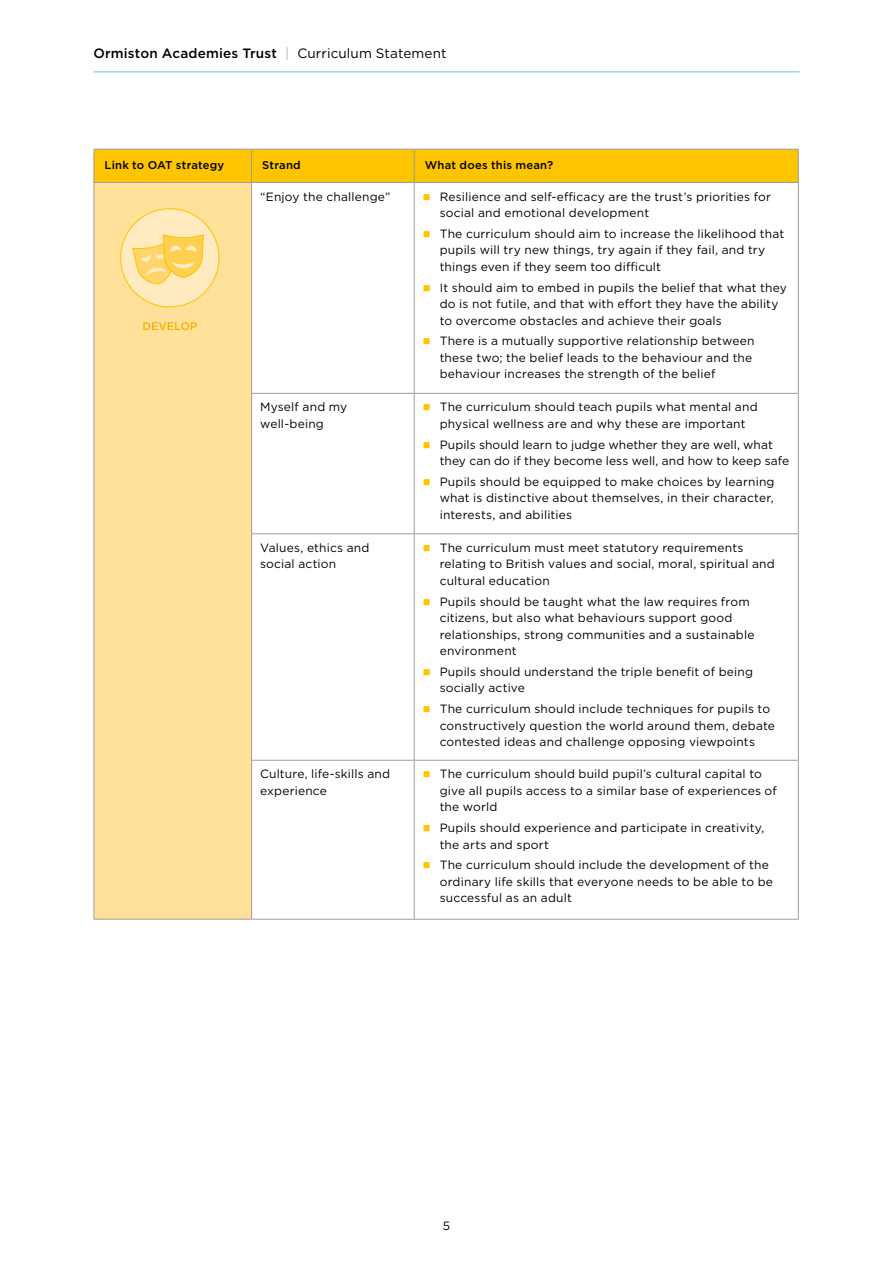
<style>
.page{position:relative;width:893px;height:1263px;background:#fff}
.page>*{position:absolute;margin:0;border:0;box-sizing:border-box;transform-origin:0 0}
.t1{font:500 13.5px "Gotham";letter-spacing:.015em;color:#000}
.t2{font:12px/16.5px "Gotham";letter-spacing:.015em;color:#000}
.t3{font:500 11.25px "Gotham";letter-spacing:.02em;color:#000}
.s1{font-weight:400;color:#b2b2b2}
.s2{font-weight:400}
.s3{color:#fdc400}
</style>
<div class="page">
<hr style="left:94px;top:71px;width:705px;height:1px;background:#5bc5f2">
<div style="left:95px;top:150px;width:703px;height:32px;background:#fdc400"></div>
<div style="left:94px;top:182px;width:158px;height:737px;background:#ffe19a"></div>
<hr style="left:94px;top:183px;width:1px;height:210px;background:#9d9d9c">
<hr style="left:251px;top:183px;width:1px;height:210px;background:#9d9d9c">
<hr style="left:414px;top:183px;width:1px;height:210px;background:#9d9d9c">
<hr style="left:798px;top:183px;width:1px;height:210px;background:#9d9d9c">
<hr style="left:94px;top:393px;width:1px;height:141px;background:#9d9d9c">
<hr style="left:251px;top:393px;width:163px;height:1px;background:#9d9d9c">
<hr style="left:251px;top:394px;width:1px;height:139px;background:#9d9d9c">
<hr style="left:414px;top:393px;width:385px;height:1px;background:#9d9d9c">
<hr style="left:414px;top:394px;width:1px;height:139px;background:#9d9d9c">
<hr style="left:798px;top:394px;width:1px;height:139px;background:#9d9d9c">
<hr style="left:94px;top:534px;width:1px;height:226px;background:#9d9d9c">
<hr style="left:251px;top:533px;width:163px;height:1px;background:#9d9d9c">
<hr style="left:251px;top:534px;width:1px;height:226px;background:#9d9d9c">
<hr style="left:414px;top:533px;width:385px;height:1px;background:#9d9d9c">
<hr style="left:414px;top:534px;width:1px;height:226px;background:#9d9d9c">
<hr style="left:798px;top:534px;width:1px;height:226px;background:#9d9d9c">
<hr style="left:94px;top:760px;width:1px;height:159px;background:#9d9d9c">
<hr style="left:251px;top:760px;width:163px;height:1px;background:#9d9d9c">
<hr style="left:251px;top:761px;width:1px;height:158px;background:#9d9d9c">
<hr style="left:414px;top:760px;width:385px;height:1px;background:#9d9d9c">
<hr style="left:414px;top:761px;width:1px;height:158px;background:#9d9d9c">
<hr style="left:798px;top:761px;width:1px;height:158px;background:#9d9d9c">
<hr style="left:94px;top:919px;width:158px;height:1px;background:#9d9d9c">
<hr style="left:252px;top:919px;width:162px;height:1px;background:#9d9d9c">
<hr style="left:414px;top:919px;width:385px;height:1px;background:#9d9d9c">
<hr style="left:94px;top:149px;width:158px;height:1px;background:#9d9d9c">
<hr style="left:94px;top:150px;width:1px;height:32px;background:#9d9d9c">
<hr style="left:252px;top:149px;width:162px;height:1px;background:#9d9d9c">
<hr style="left:251px;top:150px;width:1px;height:32px;background:#9d9d9c">
<hr style="left:414px;top:149px;width:385px;height:1px;background:#9d9d9c">
<hr style="left:414px;top:150px;width:1px;height:32px;background:#9d9d9c">
<hr style="left:798px;top:150px;width:1px;height:32px;background:#9d9d9c">
<hr style="left:94px;top:182px;width:158px;height:1px;background:#9d9d9c">
<hr style="left:252px;top:182px;width:162px;height:1px;background:#9d9d9c">
<hr style="left:414px;top:182px;width:385px;height:1px;background:#9d9d9c">
<div style="left:121px;top:209px;width:98px;height:98px;background:#ffebbf;border-radius:50%"></div>
<svg style="left:132px;top:213px;width:72px;height:87px"></svg>
<svg style="left:143px;top:322px;width:54px;height:8px"></svg>
<p class="t1" style="left:94px;top:47px;width:355px">Ormiston Academies Trust <span class="s1">|</span> <span class="s2">Curriculum Statement</span></p>
<p class="t3" style="left:105px;top:160px;width:121px">Link to OAT strategy</p>
<p class="t3" style="left:262px;top:160px;width:40px">Strand</p>
<p class="t3" style="left:425px;top:160px;width:130px">What does this mean?</p>
<p class="t2" style="left:260px;top:189px;width:132px">“Enjoy the challenge”</p>
<p class="t2" style="left:440px;top:189px;width:333px;text-indent:-17px"><span class="s3">■</span> Resilience and self-efficacy are the trust’s priorities for social and emotional development</p>
<p class="t2" style="left:440px;top:226px;width:346px;text-indent:-17px"><span class="s3">■</span> The curriculum should aim to increase the likelihood that pupils will try new things, try again if they fail, and try things even if they seem too difficult</p>
<p class="t2" style="left:440px;top:280px;width:349px;text-indent:-17px"><span class="s3">■</span> It should aim to embed in pupils the belief that what they do is not futile, and that with effort they have the ability to overcome obstacles and achieve their goals</p>
<p class="t2" style="left:440px;top:333px;width:316px;text-indent:-17px"><span class="s3">■</span> There is a mutually supportive relationship between these two; the belief leads to the behaviour and the behaviour increases the strength of the belief</p>
<p class="t2" style="left:260px;top:400px;width:89px">Myself and my well-being</p>
<p class="t2" style="left:423px;top:400px;width:336px;text-align:center"><span class="s3">■</span> The curriculum should teach pupils what mental and physical wellness are and why these are important</p>
<p class="t2" style="left:440px;top:437px;width:351px;text-indent:-17px"><span class="s3">■</span> Pupils should learn to judge whether they are well, what they can do if they become less well, and how to keep safe</p>
<p class="t2" style="left:440px;top:474px;width:336px;text-align:justify;text-indent:-17px"><span class="s3">■</span> Pupils should be equipped to make choices by learning what is distinctive about themselves, in their character, interests, and abilities</p>
<p class="t2" style="left:260px;top:540px;width:111px">Values, ethics and social action</p>
<p class="t2" style="left:440px;top:540px;width:337px;text-indent:-17px"><span class="s3">■</span> The curriculum must meet statutory requirements relating to British values and social, moral, spiritual and cultural education</p>
<p class="t2" style="left:440px;top:594px;width:316px;text-indent:-17px"><span class="s3">■</span> Pupils should be taught what the law requires from citizens, but also what behaviours support good relationships, strong communities and a sustainable environment</p>
<p class="t2" style="left:440px;top:664px;width:315px;text-indent:-17px"><span class="s3">■</span> Pupils should understand the triple benefit of being socially active</p>
<p class="t2" style="left:440px;top:701px;width:337px;text-indent:-17px"><span class="s3">■</span> The curriculum should include techniques for pupils to constructively question the world around them, debate contested ideas and challenge opposing viewpoints</p>
<p class="t2" style="left:260px;top:766px;width:132px">Culture, life-skills and experience</p>
<p class="t2" style="left:440px;top:766px;width:339px;text-indent:-17px"><span class="s3">■</span> The curriculum should build pupil’s cultural capital to give all pupils access to a similar base of experiences of the world</p>
<p class="t2" style="left:440px;top:820px;width:326px;text-indent:-17px"><span class="s3">■</span> Pupils should experience and participate in creativity, the arts and sport</p>
<p class="t2" style="left:440px;top:857px;width:335px;text-indent:-17px"><span class="s3">■</span> The curriculum should include the development of the ordinary life skills that everyone needs to be able to be successful as an adult</p>
<p class="t2" style="left:443px;top:1218px;width:9px">5</p>
</div>
